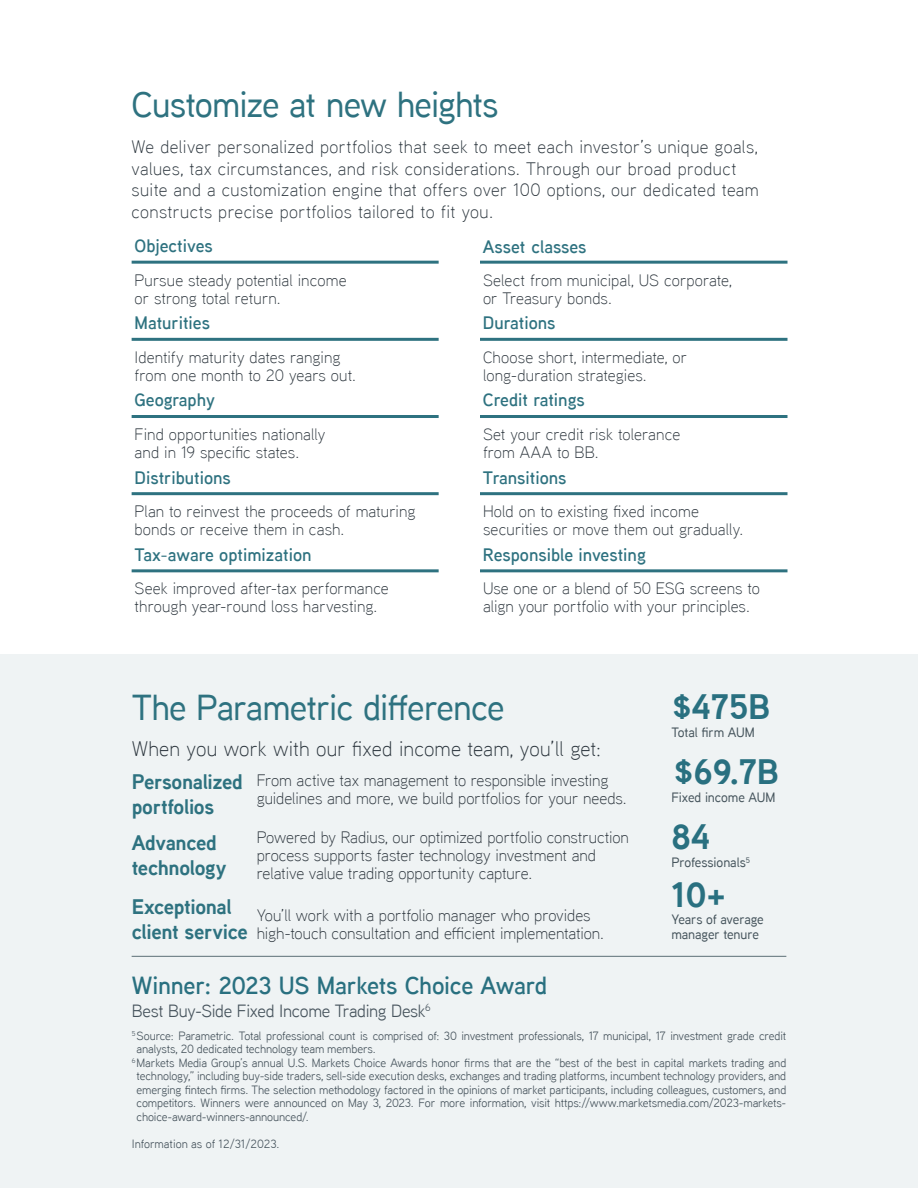
<style>
.page{position:relative;width:918px;height:1188px;background:#fff}
.page>*{position:absolute;margin:0;border:0;box-sizing:border-box;transform-origin:0 0}
.t1{font:500 36px "Aaux Next";letter-spacing:-.025em;color:#2e7280}
.t2{font:700 35.25px "Aaux Next";color:#297080}
.t3{font:600 24.75px "Aaux Next";letter-spacing:-.01em;color:#297080}
.t4{font:700 21px/25.2px "Aaux Next";letter-spacing:-.015em;color:#2e7280}
.t5{font:300 21px "Aaux Next";letter-spacing:.005em;color:#29333b}
.t6{font:300 18px/21.6px "Aaux Next";letter-spacing:.02em;color:#29333b}
.t7{font:600 18px "Aaux Next";color:#2e7280}
.t8{font:17.7px "Aaux Next";letter-spacing:-.02em;color:#46535c}
.t9{font:300 16.5px/18px "Aaux Next";color:#2a333b}
.t10{font:500 13.5px/15px "Aaux Next";letter-spacing:-.005em;color:#45545c}
.t11{font:12px "Aaux Next";letter-spacing:-.01em;color:#46535c}
</style>
<div class="page">
<div style="left:0;top:654px;width:918px;height:534px;background:#eff3f4"></div>
<hr style="left:480px;top:569px;width:308px;height:3px;background:#2e7280">
<hr style="left:480px;top:492px;width:308px;height:3px;background:#2e7280">
<hr style="left:480px;top:415px;width:308px;height:3px;background:#2e7280">
<hr style="left:480px;top:338px;width:308px;height:3px;background:#2e7280">
<hr style="left:480px;top:261px;width:308px;height:3px;background:#2e7280">
<hr style="left:132px;top:261px;width:307px;height:3px;background:#2e7280">
<hr style="left:132px;top:338px;width:307px;height:3px;background:#2e7280">
<hr style="left:132px;top:415px;width:307px;height:3px;background:#2e7280">
<hr style="left:132px;top:492px;width:307px;height:3px;background:#2e7280">
<hr style="left:132px;top:569px;width:307px;height:3px;background:#2e7280">
<hr style="left:132px;top:956px;width:654px;height:1px;background:#5c6f76">
<h1 class="t1" style="left:132px;top:80px;width:369px">Customize at new heights</h1>
<p class="t6" style="left:132px;top:135px;width:629px">We deliver personalized portfolios that seek to meet each investor’s unique goals, values, tax circumstances, and risk considerations. Through our broad product suite and a customization engine that offers over 100 options, our dedicated team constructs precise portfolios tailored to fit you.</p>
<p class="t7" style="left:135px;top:233px;width:80px">Objectives</p>
<p class="t7" style="left:483px;top:234px;width:105px">Asset classes</p>
<p class="t9" style="left:135px;top:270px;width:214px">Pursue steady potential income or strong total return.</p>
<p class="t9" style="left:483px;top:270px;width:250px">Select from municipal, US corporate, or Treasury bonds.</p>
<p class="t7" style="left:135px;top:311px;width:77px">Maturities</p>
<p class="t7" style="left:483px;top:311px;width:74px">Durations</p>
<p class="t9" style="left:135px;top:347px;width:223px">Identify maturity dates ranging from one month to 20 years out.</p>
<p class="t9" style="left:483px;top:347px;width:206px">Choose short, intermediate, or long-duration strategies.</p>
<p class="t7" style="left:135px;top:388px;width:82px">Geography</p>
<p class="t7" style="left:483px;top:388px;width:103px">Credit ratings</p>
<p class="t9" style="left:135px;top:425px;width:192px">Find opportunities nationally and in 19 specific states.</p>
<p class="t9" style="left:483px;top:425px;width:199px">Set your credit risk tolerance from AAA to BB.</p>
<p class="t7" style="left:135px;top:465px;width:98px">Distributions</p>
<p class="t7" style="left:483px;top:465px;width:85px">Transitions</p>
<p class="t9" style="left:135px;top:502px;width:282px">Plan to reinvest the proceeds of maturing bonds or receive them in cash.</p>
<p class="t9" style="left:483px;top:502px;width:262px">Hold on to existing fixed income securities or move them out gradually.</p>
<p class="t7" style="left:135px;top:542px;width:178px">Tax-aware optimization</p>
<p class="t7" style="left:483px;top:542px;width:164px">Responsible investing</p>
<p class="t9" style="left:135px;top:579px;width:256px">Seek improved after-tax performance through year-round loss harvesting.</p>
<p class="t9" style="left:483px;top:579px;width:278px">Use one or a blend of 50 ESG screens to align your portfolio with your principles.</p>
<h1 class="t1" style="left:132px;top:682px;width:374px">The Parametric difference</h1>
<p class="t5" style="left:132px;top:734px;width:471px">When you work with our fixed income team, you’ll get:</p>
<p class="t4" style="left:132px;top:768px;width:113px">Personalized portfolios</p>
<p class="t9" style="left:257px;top:770px;width:371px">From active tax management to responsible investing guidelines and more, we build portfolios for your needs.</p>
<p class="t4" style="left:132px;top:830px;width:96px">Advanced technology</p>
<p class="t9" style="left:257px;top:828px;width:374px">Powered by Radius, our optimized portfolio construction process supports faster technology investment and relative value trading opportunity capture.</p>
<p class="t4" style="left:132px;top:894px;width:118px">Exceptional client service</p>
<p class="t9" style="left:257px;top:906px;width:349px">You’ll work with a portfolio manager who provides high-touch consultation and efficient implementation.</p>
<h3 class="t3" style="left:132px;top:968px;width:417px">Winner: 2023 US Markets Choice Award</h3>
<p class="t8" style="left:132px;top:999px;width:301px">Best Buy-Side Fixed Income Trading Desk<sup>6</sup></p>
<h2 class="t2" style="left:672px;top:682px;width:100px">$475B</h2>
<p class="t10" style="left:671px;top:724px;width:85px">Total firm AUM</p>
<h2 class="t2" style="left:674px;top:747px;width:106px">$69.7B</h2>
<p class="t10" style="left:671px;top:789px;width:106px">Fixed income AUM</p>
<h2 class="t2" style="left:671px;top:812px;width:41px">84</h2>
<p class="t10" style="left:671px;top:854px;width:80px">Professionals<sup>5</sup></p>
<h2 class="t2" style="left:671px;top:870px;width:56px">10+</h2>
<p class="t10" style="left:671px;top:912px;width:94px">Years of average manager tenure</p>
<p class="t11" style="left:132px;top:1027px;width:656px"><sup>5</sup>Source: Parametric. Total professional count is comprised of: 30 investment professionals, 17 municipal, 17 investment grade credit</p>
<p class="t11" style="left:137px;top:1041px;width:241px">analysts, 20 dedicated technology team members.</p>
<p class="t11" style="left:132px;top:1054px;width:656px"><sup>6</sup>Markets Media Group’s annual U.S. Markets Choice Awards honor firms that are the “best of the best in capital markets trading and</p>
<p class="t11" style="left:137px;top:1068px;width:651px">technology,” including buy-side traders, sell-side execution desks, exchanges and trading platforms, incumbent technology providers, and</p>
<p class="t11" style="left:137px;top:1081px;width:651px">emerging fintech firms. The selection methodology factored in the opinions of market participants, including colleagues, customers, and</p>
<p class="t11" style="left:137px;top:1095px;width:651px">competitors. Winners were announced on May 3, 2023. For more information, visit https://www.marketsmedia.com/2023-markets-</p>
<p class="t11" style="left:137px;top:1108px;width:174px">choice-award-winners-announced/.</p>
<p class="t11" style="left:132px;top:1135px;width:149px">Information as of 12/31/2023.</p>
</div>
